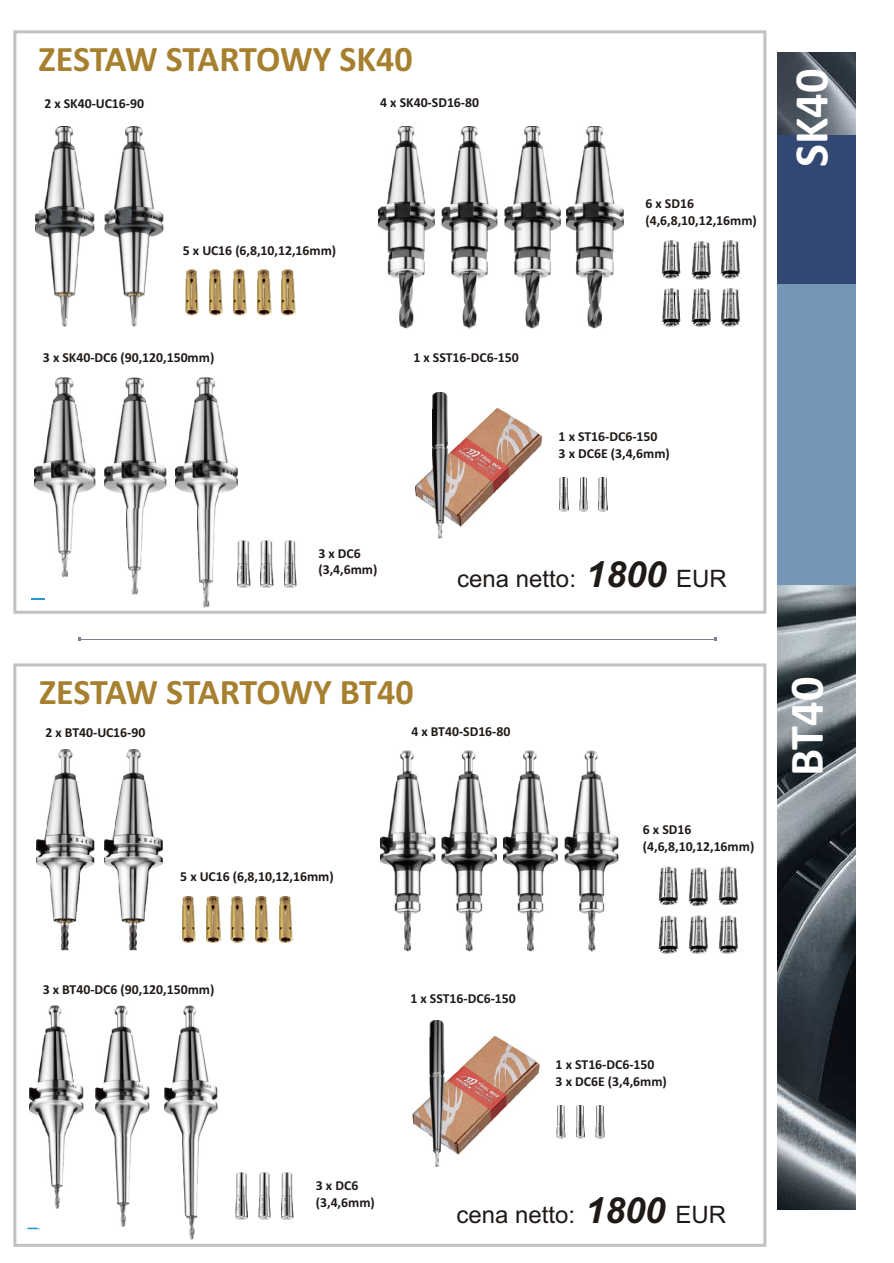
<style>
.page{position:relative;width:894px;height:1263px;background:#fff}
.page>*{position:absolute;margin:0;border:0;box-sizing:border-box;transform-origin:0 0}
.t1{font:700 48.3px "Calibri";color:#fff}
.t2{font:700 36px "Calibri";letter-spacing:-.01em;color:#a6802e}
.t3{font:24px "Arial";color:#1f1a17}
.t4{font:700 13.8px/16.8px "Calibri";color:#1f1a17}
.s1{font-weight:700;font-style:italic;font-size:36px}
</style>
<div class="page">
<img style="left:661px;top:289px;width:19px;height:38px">
<img style="left:659px;top:915px;width:19px;height:38px">
<img style="left:691px;top:289px;width:19px;height:38px">
<img style="left:688px;top:915px;width:19px;height:38px">
<img style="left:721px;top:289px;width:19px;height:38px">
<img style="left:718px;top:915px;width:19px;height:38px">
<img style="left:721px;top:240px;width:19px;height:38px">
<img style="left:718px;top:867px;width:19px;height:38px">
<img style="left:661px;top:240px;width:19px;height:38px">
<img style="left:659px;top:867px;width:19px;height:38px">
<img style="left:34px;top:377px;width:62px;height:200px">
<img style="left:104px;top:377px;width:62px;height:131px">
<img style="left:126px;top:508px;width:18px;height:61px">
<img style="left:129px;top:569px;width:12px;height:25px">
<img style="left:176px;top:377px;width:61px;height:169px">
<img style="left:198px;top:506px;width:17px;height:77px">
<img style="left:201px;top:582px;width:12px;height:25px">
<img style="left:442px;top:750px;width:54px;height:201px">
<img style="left:381px;top:750px;width:54px;height:201px">
<img style="left:567px;top:126px;width:56px;height:203px">
<img style="left:504px;top:126px;width:57px;height:203px">
<img style="left:441px;top:126px;width:57px;height:203px">
<img style="left:379px;top:126px;width:56px;height:203px">
<img style="left:36px;top:127px;width:59px;height:199px">
<img style="left:105px;top:127px;width:59px;height:199px">
<img style="left:37px;top:750px;width:57px;height:200px">
<img style="left:104px;top:750px;width:58px;height:200px">
<img style="left:564px;top:750px;width:55px;height:201px">
<img style="left:503px;top:750px;width:55px;height:201px">
<img style="left:185px;top:270px;width:13px;height:46px">
<img style="left:182px;top:896px;width:14px;height:46px">
<img style="left:209px;top:270px;width:14px;height:46px">
<img style="left:207px;top:896px;width:13px;height:46px">
<img style="left:233px;top:270px;width:14px;height:46px">
<img style="left:231px;top:896px;width:13px;height:46px">
<img style="left:258px;top:270px;width:13px;height:46px">
<img style="left:255px;top:896px;width:14px;height:46px">
<img style="left:282px;top:270px;width:13px;height:46px">
<img style="left:279px;top:896px;width:14px;height:46px">
<img style="left:238px;top:541px;width:12px;height:46px">
<img style="left:235px;top:1173px;width:13px;height:46px">
<img style="left:261px;top:541px;width:12px;height:46px">
<img style="left:258px;top:1173px;width:13px;height:46px">
<img style="left:284px;top:541px;width:12px;height:46px">
<img style="left:281px;top:1173px;width:13px;height:46px">
<img style="left:691px;top:241px;width:19px;height:38px">
<img style="left:689px;top:868px;width:19px;height:38px">
<hr style="left:79px;top:639px;width:636px;height:1px;background:#78808c">
<div style="left:13px;top:30px;width:753px;height:584px;border:3px solid #c2c2c2"></div>
<div style="left:13px;top:663px;width:753px;height:584px;border:3px solid #c2c2c2"></div>
<svg style="left:31px;top:599px;width:14px;height:1px"></svg>
<svg style="left:27px;top:1228px;width:13px;height:1px"></svg>
<img style="left:777px;top:53px;width:79px;height:1156px">
<div style="left:777px;top:283px;width:79px;height:301px;background:#7596b5"></div>
<div style="left:777px;top:135px;width:79px;height:148px;background:#334773"></div>
<img style="left:559px;top:477px;width:9px;height:34px">
<img style="left:579px;top:477px;width:9px;height:34px">
<img style="left:599px;top:477px;width:9px;height:34px">
<img style="left:415px;top:409px;width:127px;height:118px">
<img style="left:432px;top:393px;width:16px;height:146px">
<img style="left:556px;top:1105px;width:9px;height:34px">
<img style="left:576px;top:1105px;width:9px;height:34px">
<img style="left:596px;top:1105px;width:9px;height:34px">
<img style="left:412px;top:1037px;width:127px;height:117px">
<img style="left:429px;top:1020px;width:16px;height:146px">
<img style="left:30px;top:1006px;width:53px;height:202px">
<img style="left:96px;top:1006px;width:53px;height:135px">
<img style="left:114px;top:1137px;width:17px;height:66px">
<img style="left:118px;top:1203px;width:11px;height:24px">
<img style="left:164px;top:1006px;width:54px;height:158px">
<img style="left:183px;top:1133px;width:17px;height:82px">
<img style="left:186px;top:1215px;width:12px;height:24px">
<h2 class="t2" style="left:39px;top:44px;width:376px">ZESTAW STARTOWY SK40</h2>
<p class="t4" style="left:44px;top:96px;width:101px">2 x SK40-UC16-90</p>
<p class="t4" style="left:380px;top:95px;width:100px">4 x SK40-SD16-80</p>
<p class="t4" style="left:183px;top:243px;width:155px">5 x UC16 (6,8,10,12,16mm)</p>
<p class="t4" style="left:645px;top:196px;width:113px">6 x SD16 (4,6,8,10,12,16mm)</p>
<h1 class="t1" style="left:791px;top:167px;width:100px;rotate:-90deg">SK40</h1>
<p class="t4" style="left:43px;top:350px;width:173px">3 x SK40-DC6 (90,120,150mm)</p>
<p class="t4" style="left:318px;top:546px;width:60px">3 x DC6 (3,4,6mm)</p>
<p class="t4" style="left:413px;top:350px;width:107px">1 x SST16-DC6-150</p>
<p class="t4" style="left:559px;top:429px;width:113px">1 x ST16-DC6-150<br>3 x DC6E (3,4,6mm)</p>
<h3 class="t3" style="left:457px;top:570px;width:271px">cena netto: <span class="s1">1800</span> EUR</h3>
<h2 class="t2" style="left:39px;top:677px;width:376px">ZESTAW STARTOWY BT40</h2>
<p class="t4" style="left:46px;top:725px;width:101px">2 x BT40-UC16-90</p>
<p class="t4" style="left:180px;top:869px;width:155px">5 x UC16 (6,8,10,12,16mm)</p>
<p class="t4" style="left:411px;top:724px;width:101px">4 x BT40-SD16-80</p>
<p class="t4" style="left:643px;top:823px;width:113px">6 x SD16 (4,6,8,10,12,16mm)</p>
<h1 class="t1" style="left:787px;top:776px;width:100px;rotate:-90deg">BT40</h1>
<p class="t4" style="left:43px;top:982px;width:173px">3 x BT40-DC6 (90,120,150mm)</p>
<p class="t4" style="left:316px;top:1178px;width:60px">3 x DC6 (3,4,6mm)</p>
<p class="t4" style="left:410px;top:991px;width:107px">1 x SST16-DC6-150</p>
<p class="t4" style="left:556px;top:1057px;width:113px">1 x ST16-DC6-150<br>3 x DC6E (3,4,6mm)</p>
<h3 class="t3" style="left:456px;top:1206px;width:271px">cena netto: <span class="s1">1800</span> EUR</h3>
</div>
